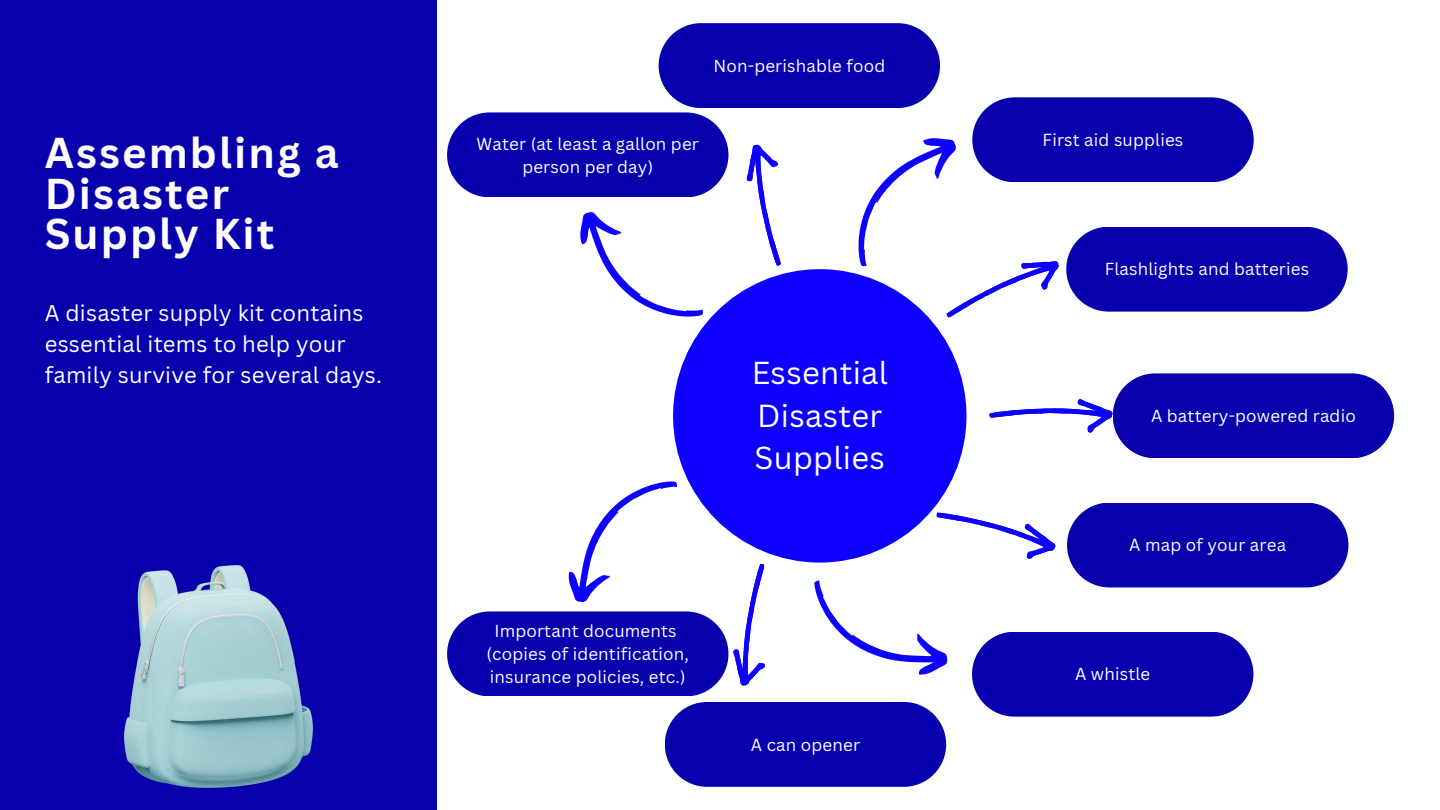
<style>
.page{position:relative;width:1440px;height:810px;background:#fff}
.page>*{position:absolute;margin:0;border:0;box-sizing:border-box;transform-origin:0 0}
.t1{font:700 42px/40.5px "Canva Sans";letter-spacing:.05em;color:#fdfbfb}
.t2{font:30.9px/42.8px "Canva Sans";letter-spacing:.01em;color:#fff}
.t3{font:22.2px/30.8px "Canva Sans";letter-spacing:.01em;color:#fff}
.t4{font:16.9px/23.2px "Canva Sans";letter-spacing:.01em;color:#fff}
</style>
<div class="page">
<div style="left:0;top:0;width:437px;height:810px;background:#0900ad"></div>
<div style="left:673px;top:269px;width:293px;height:294px;background:#0d00ff;border-radius:50%"></div>
<div style="left:972px;top:97px;width:282px;height:85px;background:#0900ad;border-radius:42px"></div>
<div style="left:659px;top:23px;width:281px;height:85px;background:#0900ad;border-radius:42px"></div>
<div style="left:1066px;top:227px;width:282px;height:85px;background:#0900ad;border-radius:42px"></div>
<div style="left:1113px;top:373px;width:281px;height:85px;background:#0900ad;border-radius:42px"></div>
<div style="left:1067px;top:503px;width:281px;height:84px;background:#0900ad;border-radius:42px"></div>
<div style="left:972px;top:632px;width:281px;height:85px;background:#0900ad;border-radius:42px"></div>
<svg style="left:814px;top:580px;width:134px;height:95px"></svg>
<svg style="left:989px;top:399px;width:124px;height:34px"></svg>
<svg style="left:831px;top:122px;width:228px;height:210px"></svg>
<svg style="left:932px;top:499px;width:124px;height:60px"></svg>
<svg style="left:746px;top:144px;width:35px;height:122px"></svg>
<svg style="left:733px;top:564px;width:32px;height:122px"></svg>
<div style="left:665px;top:702px;width:281px;height:85px;background:#0900ad;border-radius:42px"></div>
<svg style="left:580px;top:212px;width:125px;height:131px"></svg>
<svg style="left:568px;top:481px;width:110px;height:121px"></svg>
<div style="left:447px;top:611px;width:281px;height:85px;background:#0900ad;border-radius:42px"></div>
<div style="left:447px;top:112px;width:281px;height:85px;background:#0900ad;border-radius:42px"></div>
<img style="left:124px;top:565px;width:188px;height:223px">
<p class="t1" style="left:45px;top:132px;width:295px">Assembling a<br>Disaster<br>Supply Kit</p>
<p class="t3" style="left:45px;top:297px;width:339px">A disaster supply kit contains essential items to help your family survive for several days.</p>
<p class="t4" style="left:713px;top:54px;width:173px">Non-perishable food</p>
<p class="t4" style="left:477px;top:132px;width:224px;text-align:center">Water (at least a gallon per person per day)</p>
<p class="t4" style="left:494px;top:619px;width:184px">Important documents</p>
<p class="t4" style="left:487px;top:642px;width:204px">(copies of identification, insurance policies, etc.)</p>
<h1 class="t2" style="left:752px;top:351px;width:138px">Essential<br>Disaster<br>Supplies</h1>
<p class="t4" style="left:751px;top:733px;width:111px">A can opener</p>
<h3 class="t4" style="left:1043px;top:128px;width:142px">First aid supplies</h3>
<p class="t4" style="left:1105px;top:257px;width:206px">Flashlights and batteries</p>
<p class="t4" style="left:1151px;top:404px;width:206px">A battery-powered radio</p>
<p class="t4" style="left:1129px;top:533px;width:158px">A map of your area</p>
<p class="t4" style="left:1075px;top:662px;width:77px">A whistle</p>
</div>
